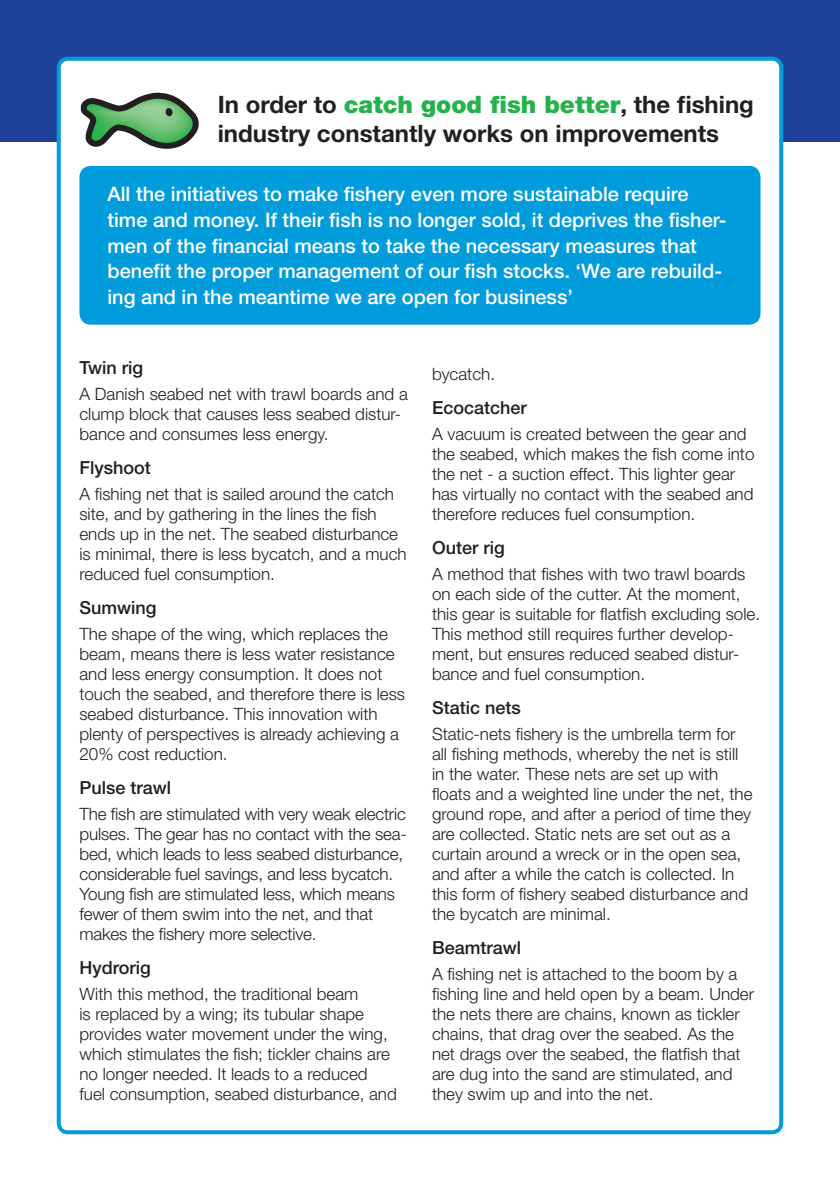
<style>
.page{position:relative;width:840px;height:1191px;background:#fff}
.page>*{position:absolute;margin:0;border:0;box-sizing:border-box;transform-origin:0 0}
.t1{font:700 24px/28.8px "Helvetica Neue";color:#231f20}
.t2{font:500 20px/25.6px "Helvetica Neue";color:#fff}
.t3{font:500 18px "Helvetica Neue";color:#231f20}
.t4{font:300 17px/20px "Helvetica Neue";color:#231f20}
.s1{font-weight:900;color:#23b24b}
</style>
<div class="page">
<div style="left:0;top:0;width:839px;height:142px;background:#20419a"></div>
<div style="left:59px;top:59px;width:721px;height:1073px;background:#fff;border-radius:9px"></div>
<div style="left:57px;top:57px;width:725px;height:1077px;border:4px solid #009cdb;border-radius:9px"></div>
<svg style="left:80px;top:92px;width:119px;height:57px"></svg>
<div style="left:79px;top:166px;width:681px;height:159px;background:#009cdb;border-radius:11px"></div>
<h1 class="t1" style="left:218px;top:89px;width:537px">In order to <span class="s1">catch good fish better</span>, the fishing industry constantly works on improvements</h1>
<p class="t2" style="left:107px;top:181px;width:620px">All the initiatives to make fishery even more sustainable require time and money. If their fish is no longer sold, it deprives the fisher&shy;men of the financial means to take the necessary measures that benefit the proper management of our fish stocks. ‘We are rebuild&shy;ing and in the meantime we are open for business’</p>
<p class="t3" style="left:79px;top:357px;width:65px">Twin rig</p>
<p class="t4" style="left:79px;top:384px;width:330px">A Danish seabed net with trawl boards and a clump block that causes less seabed distur&shy;bance and consumes less energy.</p>
<p class="t3" style="left:79px;top:457px;width:73px">Flyshoot</p>
<p class="t4" style="left:79px;top:484px;width:328px">A fishing net that is sailed around the catch site, and by gathering in the lines the fish ends up in the net. The seabed disturbance is minimal, there is less bycatch, and a much reduced fuel consumption.</p>
<p class="t3" style="left:79px;top:597px;width:79px">Sumwing</p>
<p class="t4" style="left:79px;top:624px;width:327px">The shape of the wing, which replaces the beam, means there is less water resistance and less energy consumption. It does not touch the seabed, and therefore there is less seabed disturbance. This innovation with plenty of perspectives is already achieving a 20% cost reduction.</p>
<p class="t3" style="left:79px;top:777px;width:93px">Pulse trawl</p>
<p class="t4" style="left:79px;top:804px;width:328px">The fish are stimulated with very weak electric pulses. The gear has no contact with the sea&shy;bed, which leads to less seabed disturbance, considerable fuel savings, and less bycatch.<br>Young fish are stimulated less, which means fewer of them swim into the net, and that makes the fishery more selective.</p>
<p class="t3" style="left:79px;top:957px;width:73px">Hydrorig</p>
<p class="t4" style="left:79px;top:984px;width:319px">With this method, the traditional beam<br>is replaced by a wing; its tubular shape provides water movement under the wing, which stimulates the fish; tickler chains are no longer needed. It leads to a reduced fuel consumption, seabed disturbance, and</p>
<p class="t4" style="left:432px;top:364px;width:64px">bycatch.</p>
<p class="t3" style="left:432px;top:397px;width:96px">Ecocatcher</p>
<p class="t4" style="left:432px;top:424px;width:324px">A vacuum is created between the gear and the seabed, which makes the fish come into the net - a suction effect. This lighter gear has virtually no contact with the seabed and therefore reduces fuel consumption.</p>
<p class="t3" style="left:432px;top:537px;width:74px">Outer rig</p>
<p class="t4" style="left:432px;top:564px;width:329px">A method that fishes with two trawl boards on each side of the cutter. At the moment, this gear is suitable for flatfish excluding sole.<br>This method still requires further develop&shy;ment, but ensures reduced seabed distur&shy;bance and fuel consumption.</p>
<p class="t3" style="left:432px;top:697px;width:90px">Static nets</p>
<p class="t4" style="left:432px;top:724px;width:322px">Static-nets fishery is the umbrella term for all fishing methods, whereby the net is still in the water. These nets are set up with floats and a weighted line under the net, the ground rope, and after a period of time they are collected. Static nets are set out as a curtain around a wreck or in the open sea, and after a while the catch is collected. In this form of fishery seabed disturbance and the bycatch are minimal.</p>
<p class="t3" style="left:432px;top:937px;width:91px">Beamtrawl</p>
<p class="t4" style="left:432px;top:964px;width:323px">A fishing net is attached to the boom by a fishing line and held open by a beam. Under the nets there are chains, known as tickler chains, that drag over the seabed. As the net drags over the seabed, the flatfish that are dug into the sand are stimulated, and they swim up and into the net.</p>
</div>
